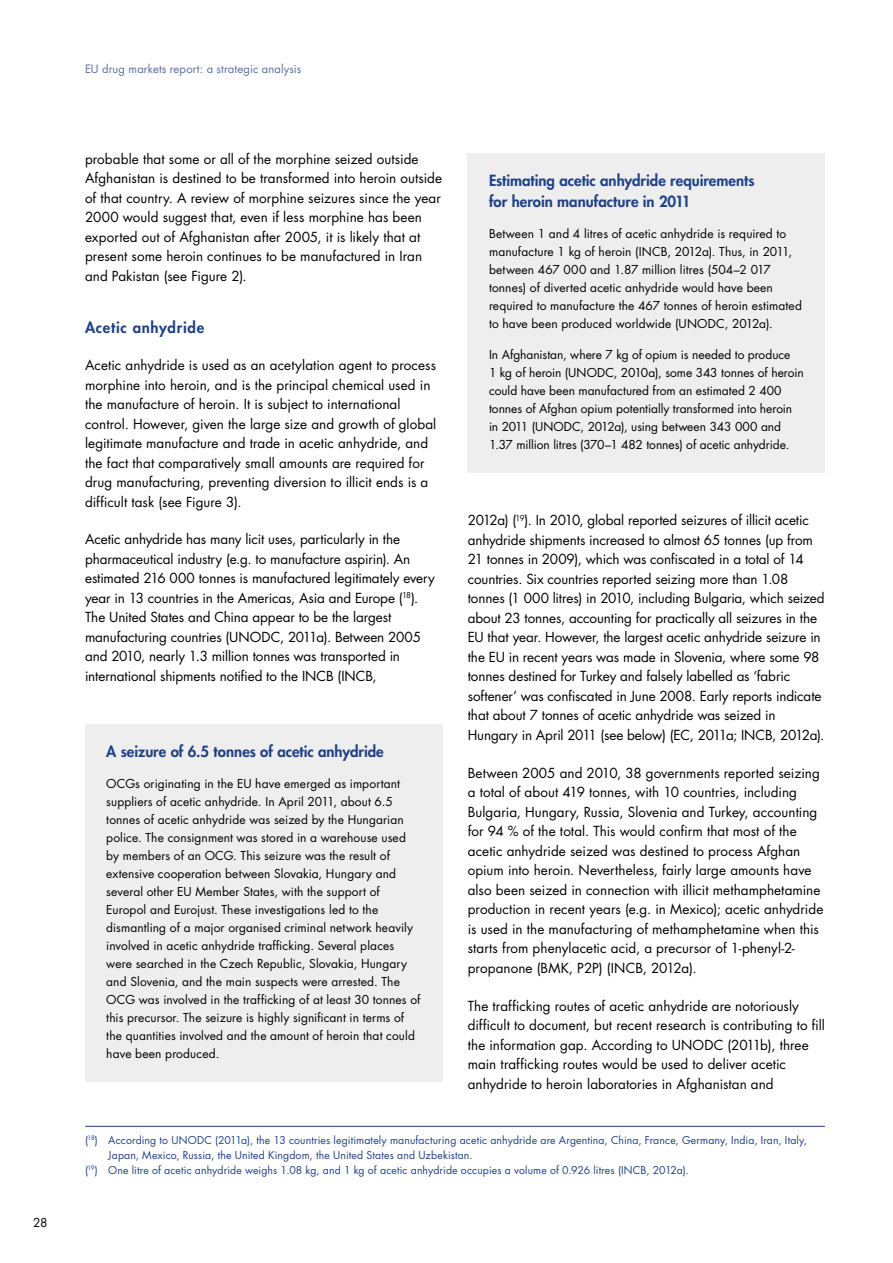
<style>
.page{position:relative;width:893px;height:1263px;background:#fff}
.page>*{position:absolute;margin:0;border:0;box-sizing:border-box;transform-origin:0 0}
.Titulo_caja_amarilla{font:800 15px/21px "Futura";color:#204184}
.Titulo_03{font:800 15px "Futura";letter-spacing:.045em;color:#204184}
.Texto_general{font:13.5px/19.5px "Futura";color:#000}
.Texto_caja_amarilla{font:12px/18px "Futura";letter-spacing:.005em;color:#000}
.t1{font:11.25px "Futura";letter-spacing:.01em;color:#5c6da2}
.Notas{font:10.5px/15px "Futura";letter-spacing:.01em;color:#204184}
</style>
<div class="page">
<hr style="left:85px;top:1126px;width:740px;height:1px;background:#204184">
<div style="left:85px;top:724px;width:357px;height:357px;background:#eee"></div>
<div style="left:468px;top:153px;width:357px;height:319px;background:#eee"></div>
<p class="Texto_caja_amarilla" style="left:33px;top:1214px;width:16px">28</p>
<p class="t1" style="left:85px;top:61px;width:218px">EU drug markets report: a strategic analysis</p>
<p class="Texto_general" style="left:85px;top:149px;width:359px">probable that some or all of the morphine seized outside Afghanistan is destined to be transformed into heroin outside of that country. A review of morphine seizures since the year 2000 would suggest that, even if less morphine has been exported out of Afghanistan after 2005, it is likely that at present some heroin continues to be manufactured in Iran and Pakistan (see Figure 2).</p>
<p class="Titulo_03" style="left:85px;top:317px;width:121px">Acetic anhydride</p>
<p class="Texto_general" style="left:85px;top:355px;width:353px">Acetic anhydride is used as an acetylation agent to process morphine into heroin, and is the principal chemical used in the manufacture of heroin. It is subject to international control. However, given the large size and growth of global legitimate manufacture and trade in acetic anhydride, and the fact that comparatively small amounts are required for drug manufacturing, preventing diversion to illicit ends is a difficult task (see Figure 3).</p>
<p class="Texto_general" style="left:85px;top:529px;width:351px">Acetic anhydride has many licit uses, particularly in the pharmaceutical industry (e.g. to manufacture aspirin). An estimated 216 000 tonnes is manufactured legitimately every year in 13 countries in the Americas, Asia and Europe (<sup>18</sup>).<br>The United States and China appear to be the largest manufacturing countries (UNODC, 2011a). Between 2005 and 2010, nearly 1.3 million tonnes was transported in international shipments notified to the INCB (INCB,</p>
<p class="Titulo_caja_amarilla" style="left:106px;top:741px;width:279px">A seizure of 6.5 tonnes of acetic anhydride</p>
<p class="Texto_caja_amarilla" style="left:106px;top:774px;width:316px">OCGs originating in the EU have emerged as important suppliers of acetic anhydride. In April 2011, about 6.5 tonnes of acetic anhydride was seized by the Hungarian police. The consignment was stored in a warehouse used by members of an OCG. This seizure was the result of extensive cooperation between Slovakia, Hungary and several other EU Member States, with the support of Europol and Eurojust. These investigations led to the dismantling of a major organised criminal network heavily involved in acetic anhydride trafficking. Several places were searched in the Czech Republic, Slovakia, Hungary and Slovenia, and the main suspects were arrested. The OCG was involved in the trafficking of at least 30 tonnes of this precursor. The seizure is highly significant in terms of the quantities involved and the amount of heroin that could have been produced.</p>
<p class="Titulo_caja_amarilla" style="left:489px;top:170px;width:267px">Estimating acetic anhydride requirements for heroin manufacture in 2011</p>
<p class="Texto_caja_amarilla" style="left:489px;top:224px;width:314px">Between 1 and 4 litres of acetic anhydride is required to manufacture 1 kg of heroin (INCB, 2012a). Thus, in 2011, between 467 000 and 1.87 million litres (504–2 017 tonnes) of diverted acetic anhydride would have been required to manufacture the 467 tonnes of heroin estimated to have been produced worldwide (UNODC, 2012a).</p>
<p class="Texto_caja_amarilla" style="left:489px;top:345px;width:316px">In Afghanistan, where 7 kg of opium is needed to produce<br>1 kg of heroin (UNODC, 2010a), some 343 tonnes of heroin could have been manufactured from an estimated 2 400 tonnes of Afghan opium potentially transformed into heroin in 2011 (UNODC, 2012a), using between 343 000 and 1.37 million litres (370–1 482 tonnes) of acetic anhydride.</p>
<p class="Texto_general" style="left:468px;top:510px;width:358px">2012a) (<sup>19</sup>). In 2010, global reported seizures of illicit acetic anhydride shipments increased to almost 65 tonnes (up from 21 tonnes in 2009), which was confiscated in a total of 14 countries. Six countries reported seizing more than 1.08 tonnes (1 000 litres) in 2010, including Bulgaria, which seized about 23 tonnes, accounting for practically all seizures in the EU that year. However, the largest acetic anhydride seizure in the EU in recent years was made in Slovenia, where some 98 tonnes destined for Turkey and falsely labelled as ‘fabric softener’ was confiscated in June 2008. Early reports indicate that about 7 tonnes of acetic anhydride was seized in Hungary in April 2011 (see below) (EC, 2011a; INCB, 2012a).</p>
<p class="Texto_general" style="left:468px;top:763px;width:357px">Between 2005 and 2010, 38 governments reported seizing a total of about 419 tonnes, with 10 countries, including Bulgaria, Hungary, Russia, Slovenia and Turkey, accounting for 94 % of the total. This would confirm that most of the acetic anhydride seized was destined to process Afghan opium into heroin. Nevertheless, fairly large amounts have also been seized in connection with illicit methamphetamine production in recent years (e.g. in Mexico); acetic anhydride is used in the manufacturing of methamphetamine when this starts from phenylacetic acid, a precursor of 1-phenyl-2- propanone (BMK, P2P) (INCB, 2012a).</p>
<p class="Texto_general" style="left:468px;top:996px;width:359px">The trafficking routes of acetic anhydride are notoriously difficult to document, but recent research is contributing to fill the information gap. According to UNODC (2011b), three main trafficking routes would be used to deliver acetic anhydride to heroin laboratories in Afghanistan and</p>
<p class="Notas" style="left:108px;top:1132px;width:700px;text-indent:-23px">(<sup>18</sup>) According to UNODC (2011a), the 13 countries legitimately manufacturing acetic anhydride are Argentina, China, France, Germany, India, Iran, Italy,<br>Japan, Mexico, Russia, the United Kingdom, the United States and Uzbekistan.</p>
<p class="Notas" style="left:85px;top:1162px;width:605px">(<sup>19</sup>) One litre of acetic anhydride weighs 1.08 kg, and 1 kg of acetic anhydride occupies a volume of 0.926 litres (INCB, 2012a).</p>
</div>
